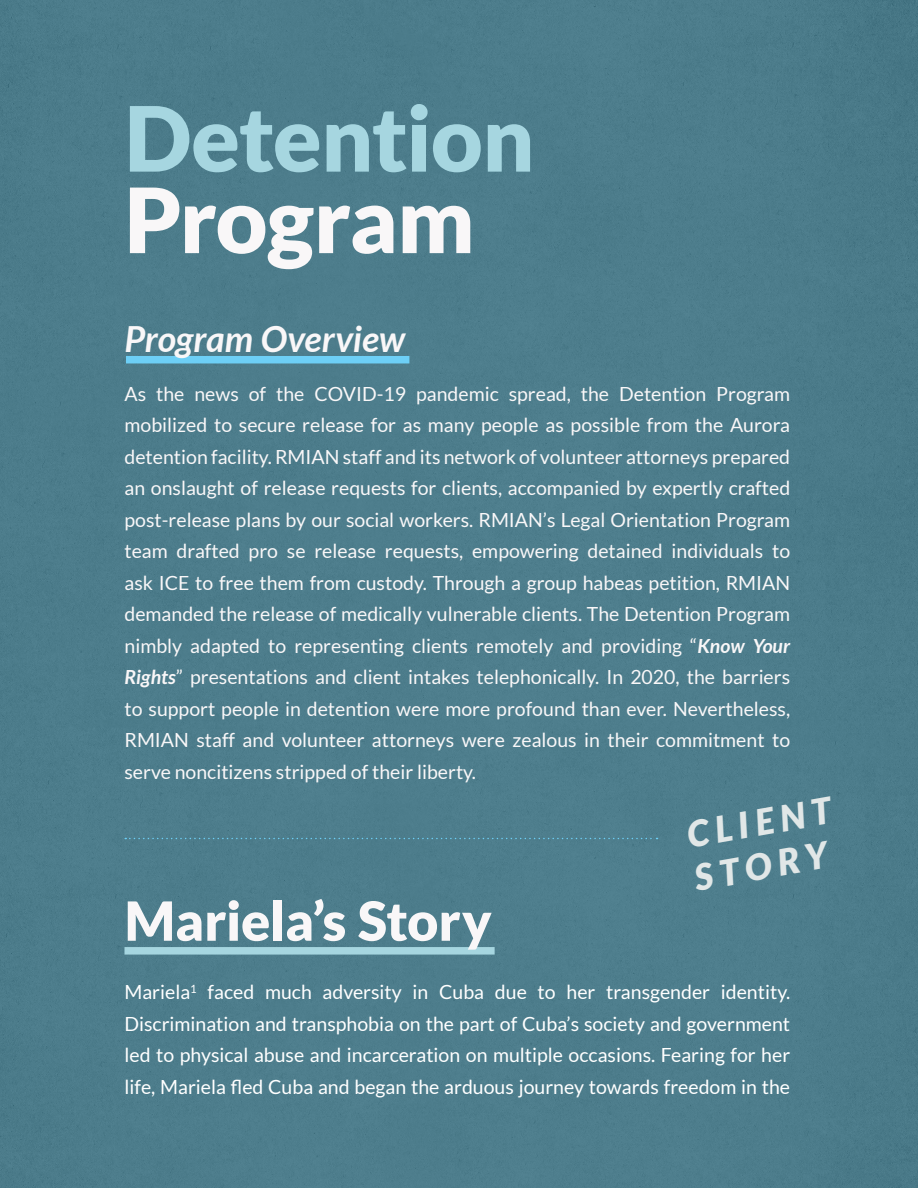
<style>
.page{position:relative;width:918px;height:1188px;background:#4d7d8c}
.page>*{position:absolute;margin:0;border:0;box-sizing:border-box;transform-origin:0 0}
.Text{font:900 90px "Lato";letter-spacing:-.015em;color:#a6d6e0}
.Text-2{font:900 90px "Lato";letter-spacing:-.01em;color:#f9f7f8}
.Text-3{font:900 54px "Lato";letter-spacing:-.005em;color:#f9f7f8}
.Text-4{font:italic 700 36px "Lato";letter-spacing:-.005em;color:#f9f7f8}
.Text-5{font:italic 900 36px "Lato";color:#e1e7e7}
.Text-6{font:19.5px/31.5px "Lato";color:#f9f7f8;text-align:justify}
.Text-7{font:19.5px/31.5px "Lato";color:#fff;text-align:justify}
.s1{font-weight:700;font-style:italic}
</style>
<div class="page">
<div style="left:124px;top:947px;width:371px;height:8px;background:#a6d6e0"></div>
<svg style="left:125px;top:838px;width:533px;height:1px"></svg>
<div style="left:126px;top:356px;width:283px;height:7px;background:#6dcff6"></div>
<p class="Text" style="left:124px;top:86px;width:412px">Detention</p>
<p class="Text-2" style="left:124px;top:167px;width:352px">Program</p>
<p class="Text-4" style="left:124px;top:318px;width:282px">Program Overview</p>
<p class="Text-6" style="left:124px;top:378px;width:667px">As the news of the COVID-19 pandemic spread, the Detention Program mobilized to secure release for as many people as possible from the Aurora detention facility. RMIAN staff and its network of volunteer attorneys prepared an onslaught of release requests for clients, accompanied by expertly crafted post-release plans by our social workers. RMIAN’s Legal Orientation Program team drafted pro se release requests, empowering detained individuals to ask ICE to free them from custody. Through a group habeas petition, RMIAN demanded the release of medically vulnerable clients. The Detention Program nimbly adapted to representing clients remotely and providing “<span class="s1">Know Your Rights</span>” presentations and client intakes telephonically. In 2020, the barriers to support people in detention were more profound than ever. Nevertheless, RMIAN staff and volunteer attorneys were zealous in their commitment to serve noncitizens stripped of their liberty.</p>
<p class="Text-3" style="left:124px;top:889px;width:369px">Mariela’s Story</p>
<p class="Text-5" style="left:684px;top:815px;width:147px;rotate:-10deg">CLIENT</p>
<p class="Text-5" style="left:691px;top:857px;width:136px;rotate:-10deg">STORY</p>
<p class="Text-7" style="left:124px;top:976px;width:667px">Mariela<sup>1</sup> faced much adversity in Cuba due to her transgender identity.<br>Discrimination and transphobia on the part of Cuba’s society and government led to physical abuse and incarceration on multiple occasions. Fearing for her life, Mariela fled Cuba and began the arduous journey towards freedom in the</p>
</div>
